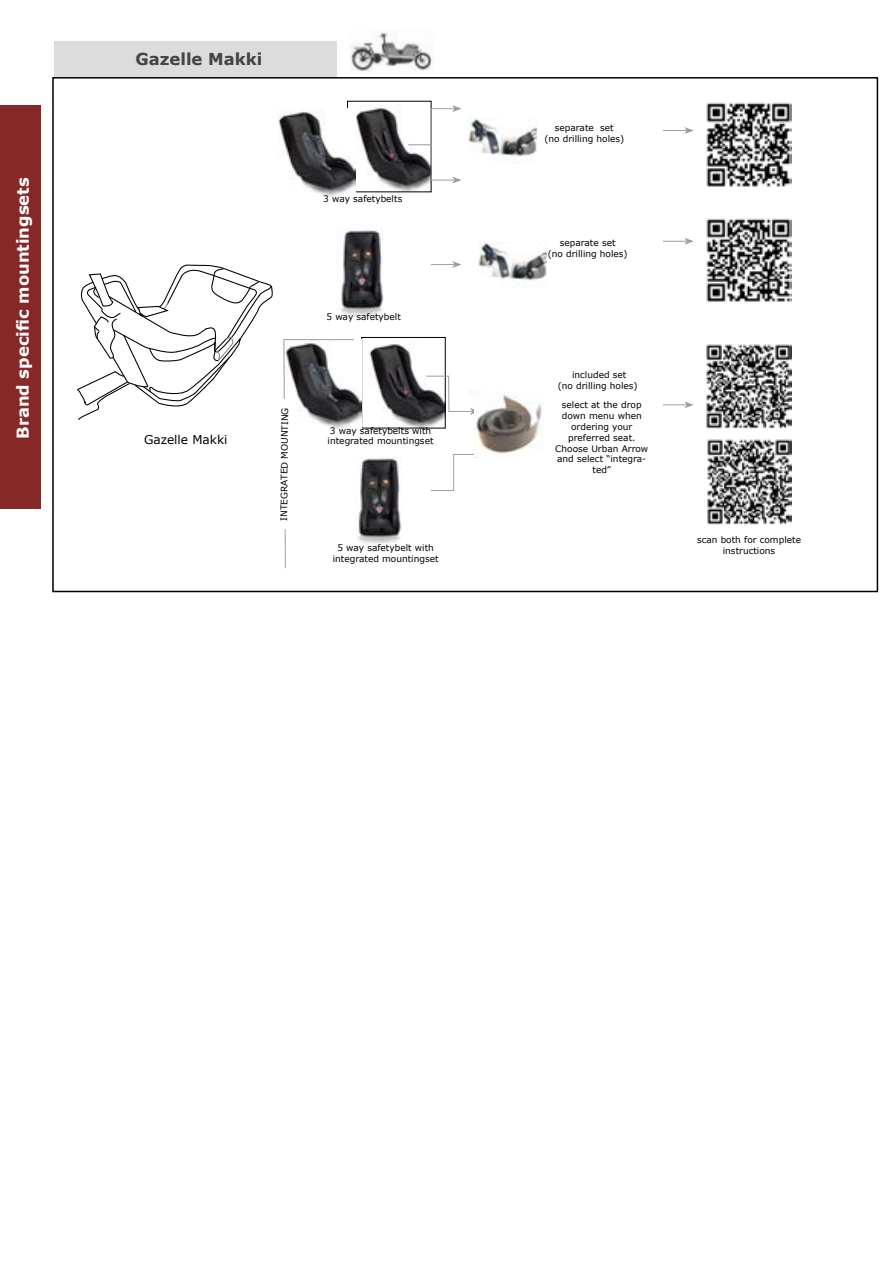
<style>
.page{position:relative;width:893px;height:1263px;background:#fff}
.page>*{position:absolute;margin:0;border:0;box-sizing:border-box;transform-origin:0 0}
.t1{font:700 16.5px "Verdana";color:#fff}
.t2{font:700 16.5px "Verdana";color:#454444}
.t3{font:12.15px "Verdana";color:#000}
.t4{font:9px/10.8px "Verdana";color:#000;text-align:center}
</style>
<div class="page">
<img style="left:369px;top:342px;width:74px;height:84px">
<img style="left:355px;top:106px;width:74px;height:84px">
<img style="left:340px;top:230px;width:44px;height:86px">
<svg style="left:408px;top:144px;width:23px;height:1px"></svg>
<hr style="left:431px;top:108px;width:1px;height:72px;background:#9d9d9c">
<svg style="left:431px;top:105px;width:31px;height:7px"></svg>
<svg style="left:431px;top:177px;width:31px;height:7px"></svg>
<svg style="left:431px;top:261px;width:31px;height:7px"></svg>
<img style="left:278px;top:110px;width:77px;height:87px">
<img style="left:357px;top:458px;width:45px;height:86px">
<svg style="left:426px;top:376px;width:22px;height:1px"></svg>
<hr style="left:448px;top:376px;width:1px;height:36px;background:#9d9d9c">
<svg style="left:449px;top:408px;width:25px;height:7px"></svg>
<img style="left:288px;top:340px;width:73px;height:88px">
<svg style="left:431px;top:490px;width:22px;height:1px"></svg>
<hr style="left:453px;top:454px;width:1px;height:37px;background:#9d9d9c">
<svg style="left:453px;top:454px;width:24px;height:4px"></svg>
<hr style="left:283px;top:339px;width:71px;height:1px;background:#9d9d9c">
<svg style="left:77px;top:264px;width:211px;height:305px"></svg>
<svg style="left:663px;top:127px;width:31px;height:7px"></svg>
<svg style="left:663px;top:238px;width:31px;height:7px"></svg>
<img style="left:474px;top:391px;width:70px;height:65px">
<img style="left:469px;top:391px;width:16px;height:5px">
<svg style="left:663px;top:401px;width:31px;height:7px"></svg>
<img style="left:706px;top:344px;width:85px;height:85px">
<div style="left:0;top:105px;width:41px;height:403px;background:#862827"></div>
<div style="left:54px;top:42px;width:282px;height:35px;background:#dcdcdc"></div>
<img style="left:707px;top:439px;width:85px;height:85px">
<img style="left:350px;top:32px;width:83px;height:39px">
<img style="left:468px;top:118px;width:69px;height:45px">
<img style="left:478px;top:242px;width:69px;height:45px">
<img style="left:706px;top:102px;width:85px;height:85px">
<img style="left:706px;top:218px;width:85px;height:84px">
<h1 class="t1" style="left:12px;top:439px;width:263px;rotate:-90deg">Brand specific mountingsets</h1>
<h1 class="t2" style="left:135px;top:48px;width:129px">Gazelle Makki</h1>
<h2 class="t3" style="left:144px;top:432px;width:85px">Gazelle Makki</h2>
<p class="t4" style="left:323px;top:194px;width:81px">3 way safetybelts</p>
<p class="t4" style="left:278px;top:520px;width:114px;rotate:-89deg">INTEGRATED MOUNTING</p>
<p class="t4" style="left:326px;top:311px;width:76px">5 way safetybelt</p>
<p class="t4" style="left:328px;top:425px;width:107px;text-align:left">3 way safetybelts with integrated mountingset</p>
<p class="t4" style="left:333px;top:542px;width:107px">5 way safetybelt with integrated mountingset</p>
<p class="t4" style="left:544px;top:122px;width:81px">separate set<br>(no drilling holes)</p>
<p class="t4" style="left:548px;top:237px;width:81px">separate set<br>(no drilling holes)</p>
<p class="t4" style="left:558px;top:370px;width:81px">included set<br>(no drilling holes)</p>
<p class="t4" style="left:555px;top:400px;width:95px">select at the drop down menu when ordering your preferred seat.<br>Choose Urban Arrow and select “integra&shy;ted”</p>
<p class="t4" style="left:697px;top:534px;width:106px">scan both for complete instructions</p>
</div>
